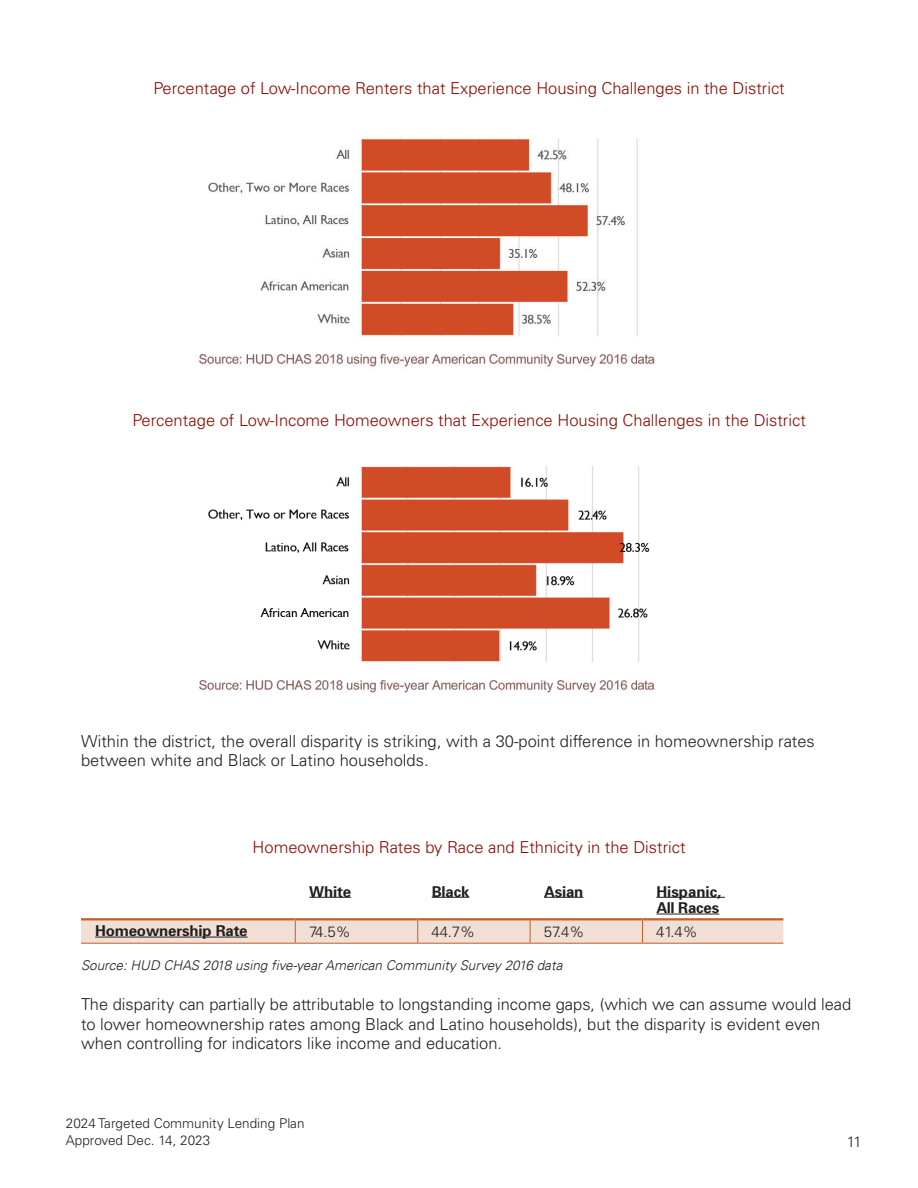
<style>
.page{position:relative;width:918px;height:1188px;background:#fff}
.page>*{position:absolute;margin:0;border:0;box-sizing:border-box;transform-origin:0 0}
.BODY_TEXT{font:300 16.5px/19.8px "Univers";color:#231f20}
.CHART_HEAD_1{font:300 16.5px "Univers";color:#8b0a02}
.Table_Paragraph{font:700 15px/16.6px "Univers 65";letter-spacing:-.01em;color:#231f20}
.Table_Paragraph-2{font:300 15px "Univers";letter-spacing:-.01em;color:#231f20}
.t1{font:italic 300 13.5px "Univers LT";color:#231f20}
.t2{font:300 13.5px/16.2px "Univers";color:#231f20}
</style>
<div class="page">
<img style="left:198px;top:138px;width:457px;height:229px">
<img style="left:199px;top:466px;width:455px;height:227px">
<hr style="left:81px;top:918px;width:214px;height:2px;background:#c16125">
<hr style="left:295px;top:918px;width:123px;height:2px;background:#c16125">
<hr style="left:418px;top:918px;width:112px;height:2px;background:#c16125">
<hr style="left:530px;top:918px;width:113px;height:2px;background:#c16125">
<hr style="left:643px;top:918px;width:140px;height:2px;background:#c16125">
<hr style="left:81px;top:943px;width:214px;height:1px;background:#c16125">
<hr style="left:295px;top:943px;width:123px;height:1px;background:#c16125">
<hr style="left:418px;top:943px;width:112px;height:1px;background:#c16125">
<hr style="left:530px;top:943px;width:113px;height:1px;background:#c16125">
<svg style="left:81px;top:919px;width:702px;height:24px;background:#ecd3c5"></svg>
<hr style="left:643px;top:943px;width:140px;height:1px;background:#c16125">
<hr style="left:309px;top:897px;width:42px;height:1px;background:#231f20">
<hr style="left:432px;top:897px;width:37px;height:1px;background:#231f20">
<hr style="left:544px;top:897px;width:39px;height:1px;background:#231f20">
<hr style="left:656px;top:897px;width:69px;height:1px;background:#231f20">
<hr style="left:656px;top:914px;width:63px;height:1px;background:#231f20">
<hr style="left:95px;top:937px;width:153px;height:1px;background:#231f20">
<p class="CHART_HEAD_1" style="left:153px;top:78px;width:633px">Percentage of Low-Income Renters that Experience Housing Challenges in the District</p>
<p class="CHART_HEAD_1" style="left:132px;top:410px;width:675px">Percentage of Low-Income Homeowners that Experience Housing Challenges in the District</p>
<p class="BODY_TEXT" style="left:81px;top:731px;width:735px">Within the district, the overall disparity is striking, with a 30-point difference in homeownership rates between white and Black or Latino households.</p>
<p class="CHART_HEAD_1" style="left:253px;top:837px;width:435px">Homeownership Rates by Race and Ethnicity in the District</p>
<p class="Table_Paragraph" style="left:309px;top:882px;width:43px">White</p>
<p class="Table_Paragraph" style="left:432px;top:882px;width:39px">Black</p>
<p class="Table_Paragraph" style="left:544px;top:882px;width:41px">Asian</p>
<p class="Table_Paragraph" style="left:656px;top:882px;width:67px">Hispanic,<br>All Races</p>
<p class="Table_Paragraph" style="left:95px;top:922px;width:154px">Homeownership Rate</p>
<p class="Table_Paragraph-2" style="left:309px;top:923px;width:43px">74.5%</p>
<p class="Table_Paragraph-2" style="left:432px;top:923px;width:45px">44.7%</p>
<p class="Table_Paragraph-2" style="left:544px;top:923px;width:42px">57.4%</p>
<p class="Table_Paragraph-2" style="left:656px;top:923px;width:43px">41.4%</p>
<p class="t1" style="left:81px;top:957px;width:483px">Source: HUD CHAS 2018 using five-year American Community Survey 2016 data</p>
<p class="BODY_TEXT" style="left:81px;top:994px;width:772px">The disparity can partially be attributable to longstanding income gaps, (which we can assume would lead to lower homeownership rates among Black and Latino households), but the disparity is evident even when controlling for indicators like income and education.</p>
<p class="t2" style="left:66px;top:1116px;width:240px">2024 Targeted Community Lending Plan<br>Approved Dec. 14, 2023</p>
<p class="Table_Paragraph-2" style="left:847px;top:1132px;width:16px">11</p>
</div>
